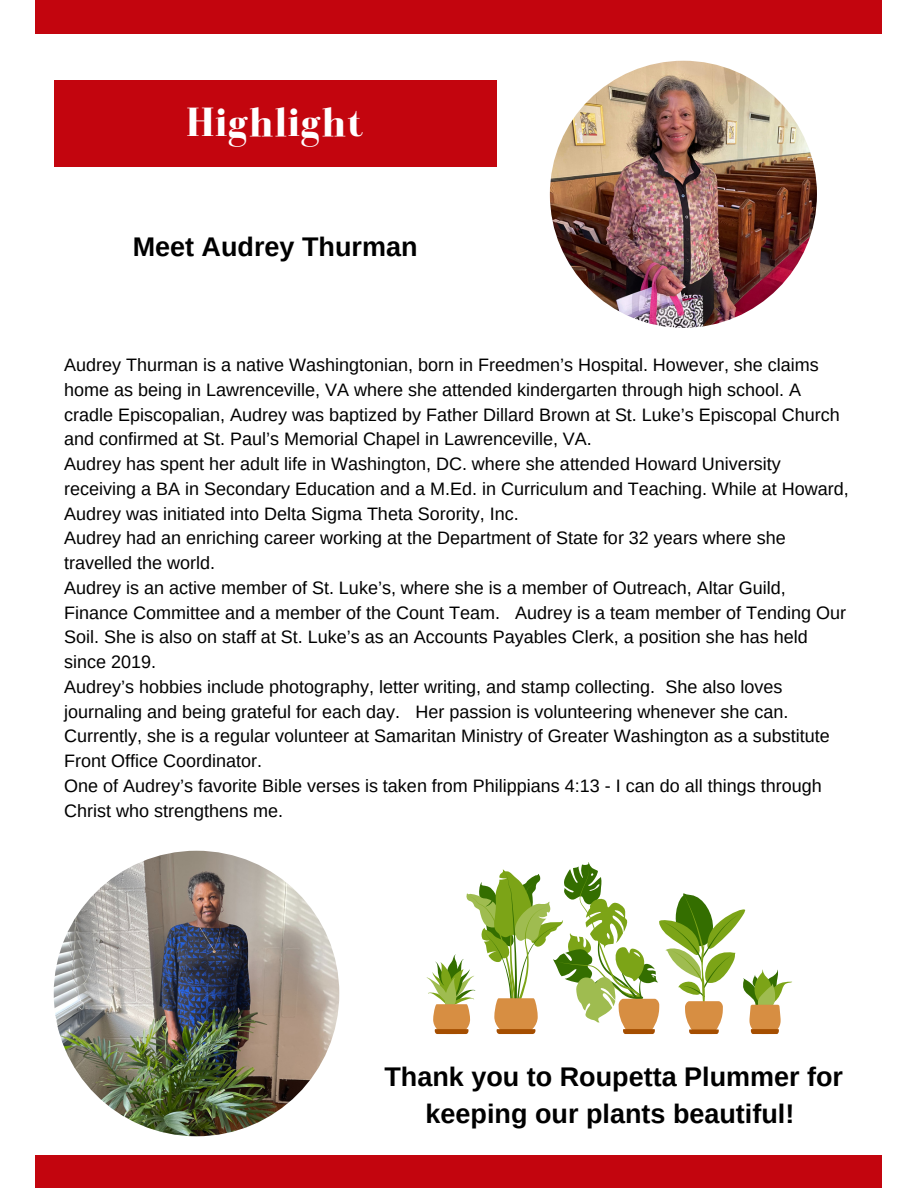
<style>
.page{position:relative;width:918px;height:1188px;background:#fff}
.page>*{position:absolute;margin:0;border:0;box-sizing:border-box;transform-origin:0 0}
.t1{font:700 42px "Bodoni FLF";letter-spacing:.01em;color:#fff}
.t2{font:700 27px/37.2px "Arimo";color:#000;text-align:center}
.t3{font:18px/24.8px "Arimo";color:#000}
</style>
<div class="page">
<div style="left:36px;top:1155px;width:846px;height:33px;background:#c3050e"></div>
<div style="left:36px;top:0;width:846px;height:34px;background:#c3050e"></div>
<div style="left:54px;top:81px;width:443px;height:85px;background:#c3050e"></div>
<svg style="left:426px;top:862px;width:366px;height:172px"></svg>
<img style="left:550px;top:61px;width:267px;height:267px;border-radius:50%">
<img style="left:54px;top:851px;width:285px;height:285px;border-radius:50%">
<p class="t1" style="left:186px;top:100px;width:179px">Highlight</p>
<p class="t2" style="left:133px;top:228px;width:286px">Meet Audrey Thurman</p>
<p class="t3" style="left:64px;top:352px;width:777px">Audrey Thurman is a native Washingtonian, born in Freedmen’s Hospital. However, she claims home as being in Lawrenceville, VA where she attended kindergarten through high school. A cradle Episcopalian, Audrey was baptized by Father Dillard Brown at St. Luke’s Episcopal Church and confirmed at St. Paul’s Memorial Chapel in Lawrenceville, VA.</p>
<p class="t3" style="left:64px;top:451px;width:786px">Audrey has spent her adult life in Washington, DC. where she attended Howard University receiving a BA in Secondary Education and a M.Ed. in Curriculum and Teaching. While at Howard,<br>Audrey was initiated into Delta Sigma Theta Sorority, Inc.</p>
<p class="t3" style="left:64px;top:526px;width:723px">Audrey had an enriching career working at the Department of State for 32 years where she travelled the world.</p>
<p class="t3" style="left:64px;top:575px;width:784px">Audrey is an active member of St. Luke’s, where she is a member of Outreach, Altar Guild, Finance Committee and a member of the Count Team. Audrey is a team member of Tending Our Soil. She is also on staff at St. Luke’s as an Accounts Payables Clerk, a position she has held since 2019.</p>
<p class="t3" style="left:64px;top:674px;width:767px">Audrey’s hobbies include photography, letter writing, and stamp collecting. She also loves journaling and being grateful for each day. Her passion is volunteering whenever she can.<br>Currently, she is a regular volunteer at Samaritan Ministry of Greater Washington as a substitute Front Office Coordinator.</p>
<p class="t3" style="left:64px;top:773px;width:759px">One of Audrey’s favorite Bible verses is taken from Philippians 4:13 - I can do all things through<br>Christ who strengthens me.</p>
<p class="t2" style="left:384px;top:1058px;width:460px">Thank you to Roupetta Plummer for keeping our plants beautiful!</p>
</div>
